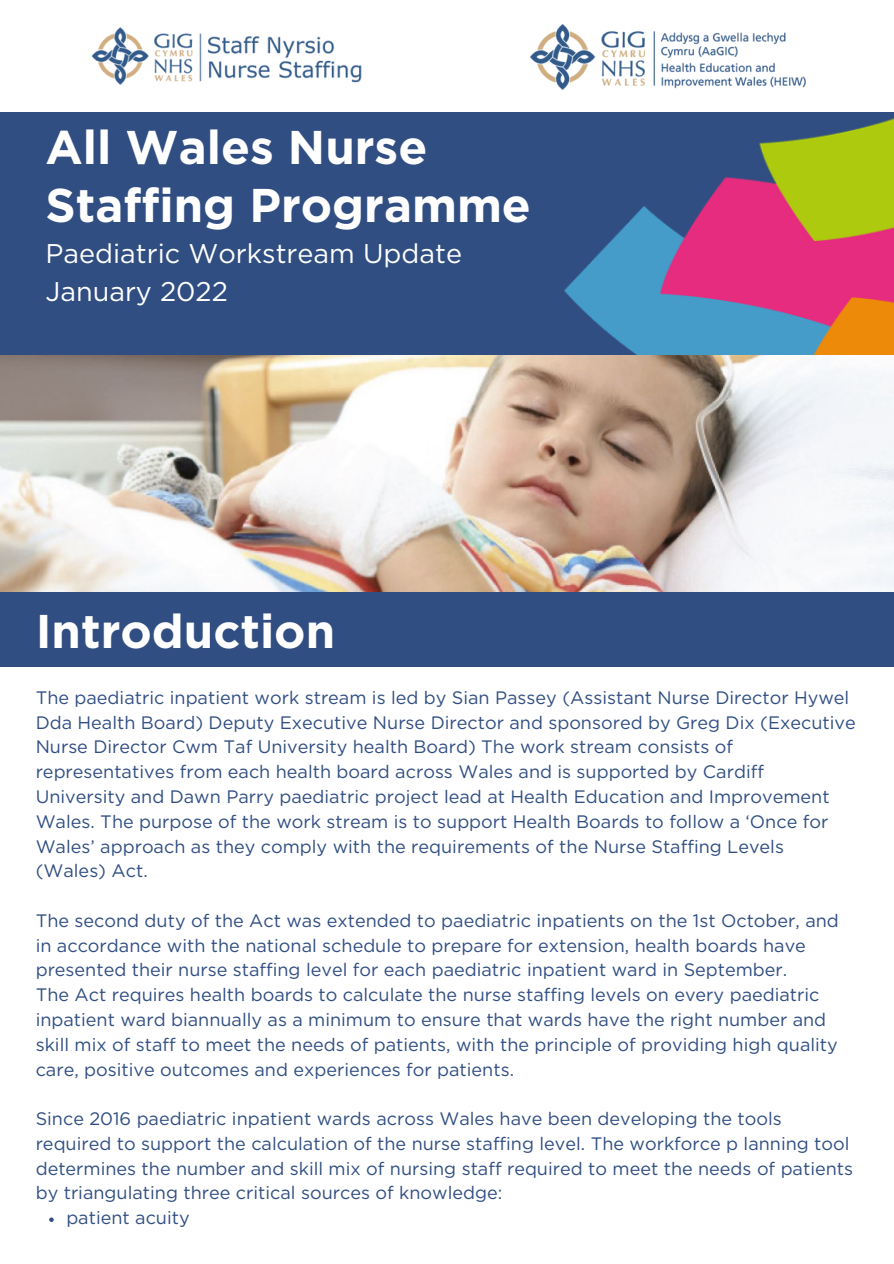
<style>
.page{position:relative;width:894px;height:1264px;background:#fff}
.page>*{position:absolute;margin:0;border:0;box-sizing:border-box;transform-origin:0 0}
.t1{font:700 47.25px/58.5px "Gotham";color:#fff}
.t2{font:27px "Gotham";color:#fff}
.t3{font:18px/24.8px "Gotham";color:#304e82}
</style>
<div class="page">
<img style="left:0;top:354px;width:893px;height:238px">
<div style="left:0;top:112px;width:893px;height:242px;background:#304e82"></div>
<img style="left:530px;top:24px;width:275px;height:66px">
<img style="left:92px;top:27px;width:270px;height:58px">
<img style="left:564px;top:118px;width:329px;height:236px">
<div style="left:0;top:592px;width:893px;height:75px;background:#304e82"></div>
<svg style="left:49px;top:1217px;width:5px;height:4px"></svg>
<p class="t1" style="left:45px;top:120px;width:487px">All Wales Nurse<br>Staffing Programme</p>
<p class="t2" style="left:45px;top:242px;width:418px">Paediatric Workstream Update</p>
<p class="t2" style="left:45px;top:279px;width:184px">January 2022</p>
<p class="t1" style="left:36px;top:604px;width:301px">Introduction</p>
<p class="t3" style="left:36px;top:686px;width:821px">The paediatric inpatient work stream is led by Sian Passey (Assistant Nurse Director Hywel Dda Health Board) Deputy Executive Nurse Director and sponsored by Greg Dix (Executive Nurse Director Cwm Taf University health Board) The work stream consists of representatives from each health board across Wales and is supported by Cardiff University and Dawn Parry paediatric project lead at Health Education and Improvement Wales. The purpose of the work stream is to support Health Boards to follow a ‘Once for Wales’ approach as they comply with the requirements of the Nurse Staffing Levels (Wales) Act.</p>
<p class="t3" style="left:36px;top:909px;width:804px">The second duty of the Act was extended to paediatric inpatients on the 1st October, and in accordance with the national schedule to prepare for extension, health boards have presented their nurse staffing level for each paediatric inpatient ward in September.</p>
<p class="t3" style="left:36px;top:983px;width:803px">The Act requires health boards to calculate the nurse staffing levels on every paediatric inpatient ward biannually as a minimum to ensure that wards have the right number and skill mix of staff to meet the needs of patients, with the principle of providing high quality care, positive outcomes and experiences for patients.</p>
<p class="t3" style="left:36px;top:1107px;width:818px">Since 2016 paediatric inpatient wards across Wales have been developing the tools required to support the calculation of the nurse staffing level. The workforce p lanning tool determines the number and skill mix of nursing staff required to meet the needs of patients by triangulating three critical sources of knowledge:</p>
<p class="t3" style="left:66px;top:1206px;width:125px">patient acuity</p>
</div>
